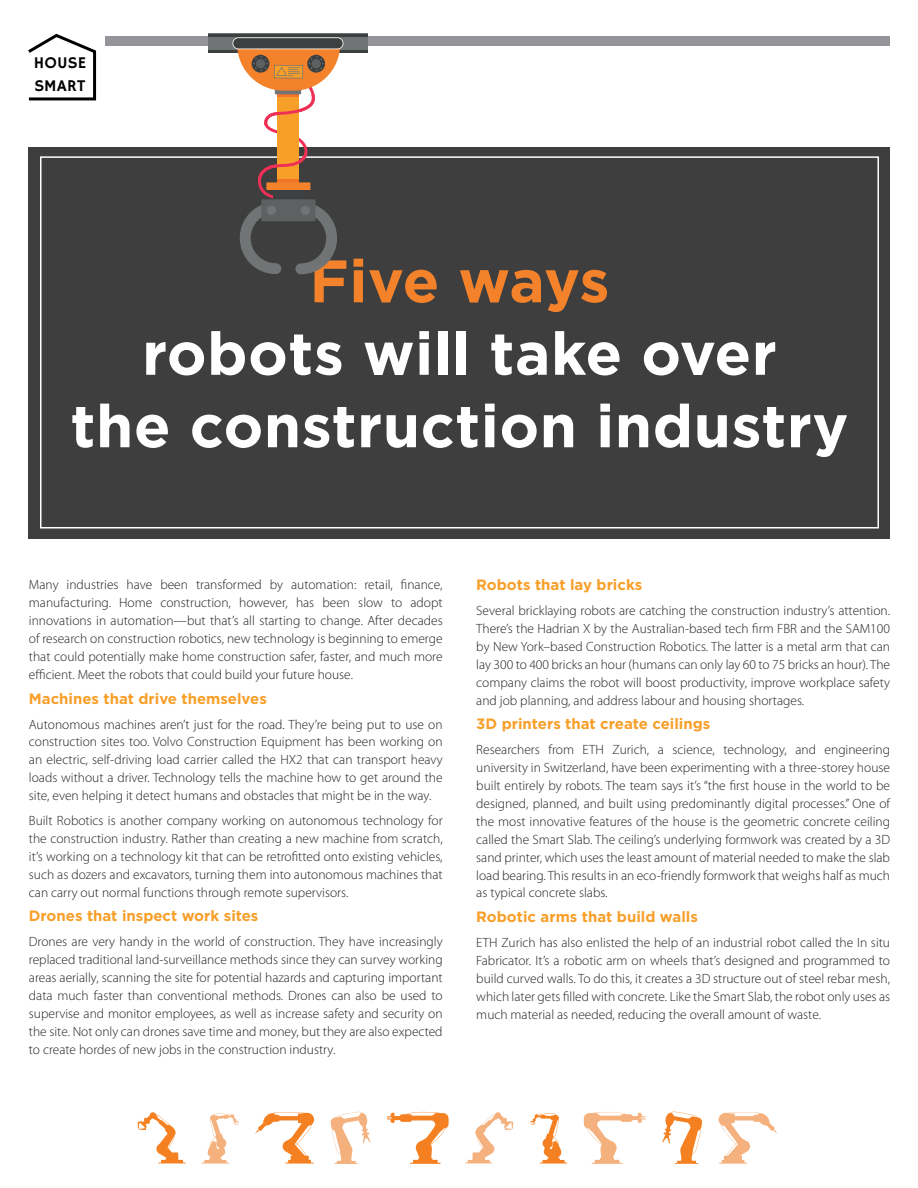
<style>
.page{position:relative;width:918px;height:1188px;background:#fff}
.page>*{position:absolute;margin:0;border:0;box-sizing:border-box;transform-origin:0 0}
.t1{font:700 59.85px/72.4px "Gotham";letter-spacing:.01em;color:#fff;text-align:center}
.t2{font:16.5px/23.1px "Hammersmith One";letter-spacing:.01em;color:#000}
.t3{font:700 15px "Gotham";color:#f89f29}
.t4{font:300 13.5px/18px "Myriad Pro";color:#231f20;text-align:justify}
.s1{color:#f4822b}
</style>
<div class="page">
<div style="left:105px;top:36px;width:785px;height:10px;background:#939598"></div>
<div style="left:29px;top:147px;width:861px;height:392px;background:#3e3e3f"></div>
<svg style="left:209px;top:36px;width:159px;height:14px"></svg>
<hr style="left:209px;top:34px;width:159px;height:2px;background:#3d4040">
<hr style="left:209px;top:50px;width:159px;height:3px;background:#3d4040">
<svg style="left:232px;top:37px;width:111px;height:237px"></svg>
<svg style="left:584px;top:1112px;width:61px;height:52px"></svg>
<svg style="left:330px;top:1112px;width:41px;height:52px"></svg>
<svg style="left:719px;top:1112px;width:58px;height:52px"></svg>
<svg style="left:202px;top:1113px;width:37px;height:51px"></svg>
<svg style="left:465px;top:1112px;width:48px;height:51px"></svg>
<svg style="left:387px;top:1112px;width:62px;height:52px"></svg>
<svg style="left:662px;top:1112px;width:40px;height:52px"></svg>
<svg style="left:255px;top:1112px;width:59px;height:52px"></svg>
<svg style="left:530px;top:1113px;width:37px;height:51px"></svg>
<svg style="left:138px;top:1112px;width:48px;height:51px"></svg>
<svg style="left:28px;top:33px;width:69px;height:68px"></svg>
<p class="t2" style="left:34px;top:52px;width:54px">HOUSE<br>SMART</p>
<p class="t1" style="left:71px;top:245px;width:779px"><span class="s1">Five ways<br></span>robots will take over<br>the construction industry</p>
<p class="t4" style="left:29px;top:576px;width:415px">Many industries have been transformed by automation: retail, finance, manufacturing. Home construction, however, has been slow to adopt innovations in automation—but that’s all starting to change. After decades of research on construction robotics, new technology is beginning to emerge that could potentially make home construction safer, faster, and much more efficient. Meet the robots that could build your future house.</p>
<p class="t3" style="left:29px;top:689px;width:239px">Machines that drive themselves</p>
<p class="t4" style="left:29px;top:715px;width:415px">Autonomous machines aren’t just for the road. They’re being put to use on construction sites too. Volvo Construction Equipment has been working on an electric, self-driving load carrier called the HX2 that can transport heavy loads without a driver. Technology tells the machine how to get around the site, even helping it detect humans and obstacles that might be in the way.</p>
<p class="t4" style="left:29px;top:812px;width:415px">Built Robotics is another company working on autonomous technology for the construction industry. Rather than creating a new machine from scratch, it’s working on a technology kit that can be retrofitted onto existing vehicles, such as dozers and excavators, turning them into autonomous machines that can carry out normal functions through remote supervisors.</p>
<p class="t3" style="left:29px;top:906px;width:231px">Drones that inspect work sites</p>
<p class="t4" style="left:29px;top:933px;width:415px">Drones are very handy in the world of construction. They have increasingly replaced traditional land-surveillance methods since they can survey working areas aerially, scanning the site for potential hazards and capturing important data much faster than conventional methods. Drones can also be used to supervise and monitor employees, as well as increase safety and security on the site. Not only can drones save time and money, but they are also expected to create hordes of new jobs in the construction industry.</p>
<p class="t3" style="left:476px;top:575px;width:168px">Robots that lay bricks</p>
<p class="t4" style="left:476px;top:602px;width:415px">Several bricklaying robots are catching the construction industry’s attention.<br>There’s the Hadrian X by the Australian-based tech firm FBR and the SAM100 by New York–based Construction Robotics. The latter is a metal arm that can lay 300 to 400 bricks an hour (humans can only lay 60 to 75 bricks an hour). The company claims the robot will boost productivity, improve workplace safety and job planning, and address labour and housing shortages.</p>
<p class="t3" style="left:476px;top:714px;width:236px">3D printers that create ceilings</p>
<p class="t4" style="left:476px;top:741px;width:415px">Researchers from ETH Zurich, a science, technology, and engineering university in Switzerland, have been experimenting with a three-storey house built entirely by robots. The team says it’s “the first house in the world to be designed, planned, and built using predominantly digital processes.” One of the most innovative features of the house is the geometric concrete ceiling called the Smart Slab. The ceiling’s underlying formwork was created by a 3D sand printer, which uses the least amount of material needed to make the slab load bearing. This results in an eco-friendly formwork that weighs half as much as typical concrete slabs.</p>
<p class="t3" style="left:476px;top:907px;width:223px">Robotic arms that build walls</p>
<p class="t4" style="left:476px;top:934px;width:415px">ETH Zurich has also enlisted the help of an industrial robot called the In situ Fabricator. It’s a robotic arm on wheels that’s designed and programmed to build curved walls. To do this, it creates a 3D structure out of steel rebar mesh, which later gets filled with concrete. Like the Smart Slab, the robot only uses as much material as needed, reducing the overall amount of waste.</p>
</div>
